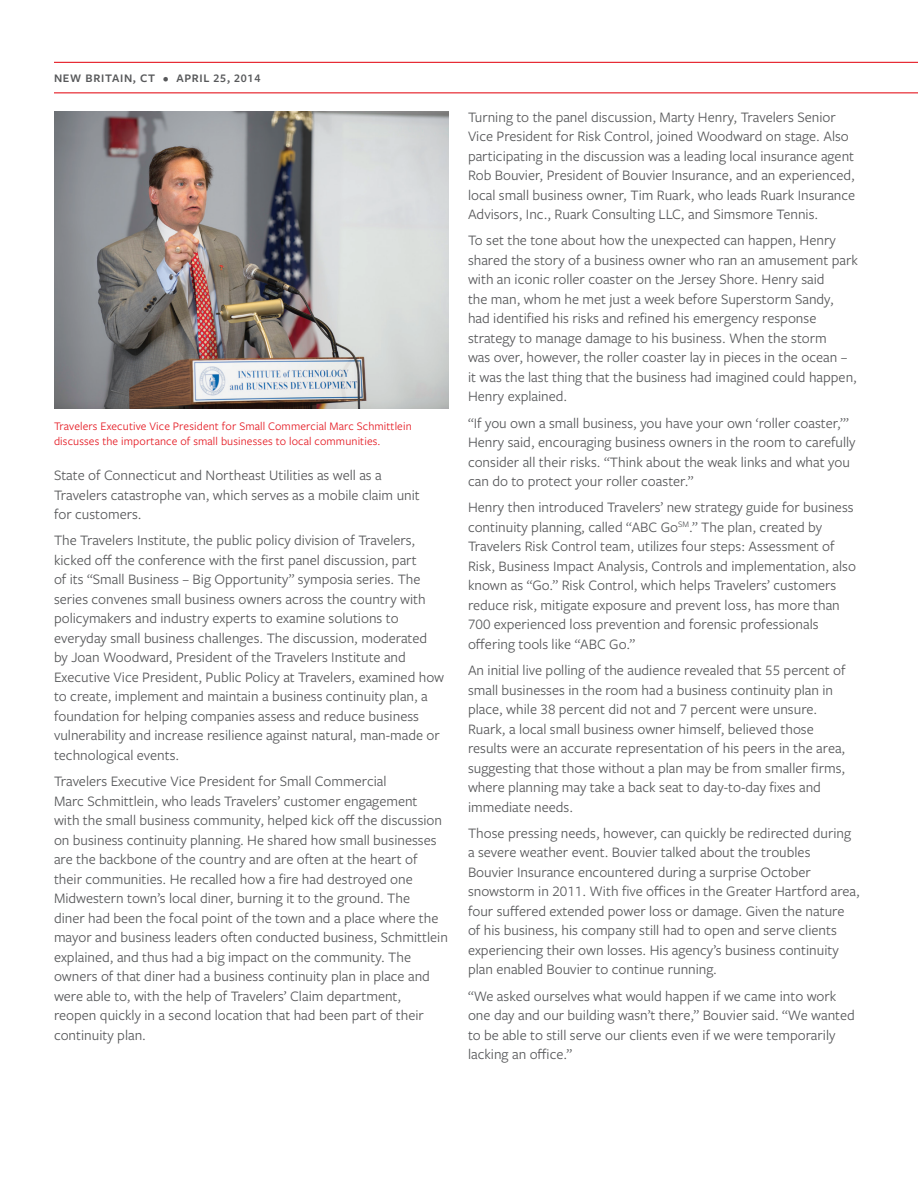
<style>
.page{position:relative;width:918px;height:1188px;background:#fff}
.page>*{position:absolute;margin:0;border:0;box-sizing:border-box;transform-origin:0 0}
.Body_copy{font:15px/19.5px "Freight Sans Pro";color:#57585a}
.Body_copy-2{font:12px/15px "Freight Sans Pro";letter-spacing:.01em;color:#e51a23}
.Sub-title_1_line{font:600 12px "Freight Sans Pro";letter-spacing:.06em;color:#57585a}
</style>
<div class="page">
<hr style="left:54px;top:62px;width:864px;height:1px;background:#e51a23">
<hr style="left:54px;top:92px;width:864px;height:1px;background:#e51a23">
<img style="left:54px;top:111px;width:395px;height:297px">
<p class="Sub-title_1_line" style="left:54px;top:70px;width:208px">NEW BRITAIN, CT • APRIL 25, 2014</p>
<p class="Body_copy-2" style="left:54px;top:418px;width:359px">Travelers Executive Vice President for Small Commercial Marc Schmittlein discusses the importance of small businesses to local communities.</p>
<p class="Body_copy" style="left:54px;top:465px;width:367px">State of Connecticut and Northeast Utilities as well as a<br>Travelers catastrophe van, which serves as a mobile claim unit for customers.</p>
<p class="Body_copy" style="left:54px;top:530px;width:392px">The Travelers Institute, the public policy division of Travelers, kicked off the conference with the first panel discussion, part<br>of its “Small Business – Big Opportunity” symposia series. The series convenes small business owners across the country with policymakers and industry experts to examine solutions to everyday small business challenges. The discussion, moderated by Joan Woodward, President of the Travelers Institute and Executive Vice President, Public Policy at Travelers, examined how to create, implement and maintain a business continuity plan, a foundation for helping companies assess and reduce business vulnerability and increase resilience against natural, man-made or technological events.</p>
<p class="Body_copy" style="left:54px;top:771px;width:395px">Travelers Executive Vice President for Small Commercial<br>Marc Schmittlein, who leads Travelers’ customer engagement<br>with the small business community, helped kick off the discussion on business continuity planning. He shared how small businesses are the backbone of the country and are often at the heart of their communities. He recalled how a fire had destroyed one Midwestern town’s local diner, burning it to the ground. The<br>diner had been the focal point of the town and a place where the mayor and business leaders often conducted business, Schmittlein explained, and thus had a big impact on the community. The owners of that diner had a business continuity plan in place and were able to, with the help of Travelers’ Claim department,<br>reopen quickly in a second location that had been part of their continuity plan.</p>
<p class="Body_copy" style="left:468px;top:106px;width:389px">Turning to the panel discussion, Marty Henry, Travelers Senior Vice President for Risk Control, joined Woodward on stage. Also participating in the discussion was a leading local insurance agent Rob Bouvier, President of Bouvier Insurance, and an experienced, local small business owner, Tim Ruark, who leads Ruark Insurance Advisors, Inc., Ruark Consulting LLC, and Simsmore Tennis.</p>
<p class="Body_copy" style="left:468px;top:230px;width:391px">To set the tone about how the unexpected can happen, Henry shared the story of a business owner who ran an amusement park with an iconic roller coaster on the Jersey Shore. Henry said<br>the man, whom he met just a week before Superstorm Sandy, had identified his risks and refined his emergency response strategy to manage damage to his business. When the storm<br>was over, however, the roller coaster lay in pieces in the ocean – it was the last thing that the business had imagined could happen, Henry explained.</p>
<p class="Body_copy" style="left:468px;top:412px;width:389px">“If you own a small business, you have your own ‘roller coaster,’” Henry said, encouraging business owners in the room to carefully consider all their risks. “Think about the weak links and what you can do to protect your roller coaster.”</p>
<p class="Body_copy" style="left:468px;top:497px;width:390px">Henry then introduced Travelers’ new strategy guide for business continuity planning, called “ABC Go<sup>SM</sup>.” The plan, created by Travelers Risk Control team, utilizes four steps: Assessment of Risk, Business Impact Analysis, Controls and implementation, also known as “Go.” Risk Control, which helps Travelers’ customers reduce risk, mitigate exposure and prevent loss, has more than 700 experienced loss prevention and forensic professionals offering tools like “ABC Go.”</p>
<p class="Body_copy" style="left:468px;top:660px;width:379px">An initial live polling of the audience revealed that 55 percent of small businesses in the room had a business continuity plan in place, while 38 percent did not and 7 percent were unsure.<br>Ruark, a local small business owner himself, believed those results were an accurate representation of his peers in the area, suggesting that those without a plan may be from smaller firms, where planning may take a back seat to day-to-day fixes and immediate needs.</p>
<p class="Body_copy" style="left:468px;top:823px;width:393px">Those pressing needs, however, can quickly be redirected during a severe weather event. Bouvier talked about the troubles<br>Bouvier Insurance encountered during a surprise October snowstorm in 2011. With five offices in the Greater Hartford area, four suffered extended power loss or damage. Given the nature of his business, his company still had to open and serve clients experiencing their own losses. His agency’s business continuity plan enabled Bouvier to continue running.</p>
<p class="Body_copy" style="left:468px;top:985px;width:388px">“We asked ourselves what would happen if we came into work one day and our building wasn’t there,” Bouvier said. “We wanted to be able to still serve our clients even if we were temporarily lacking an office.”</p>
</div>
